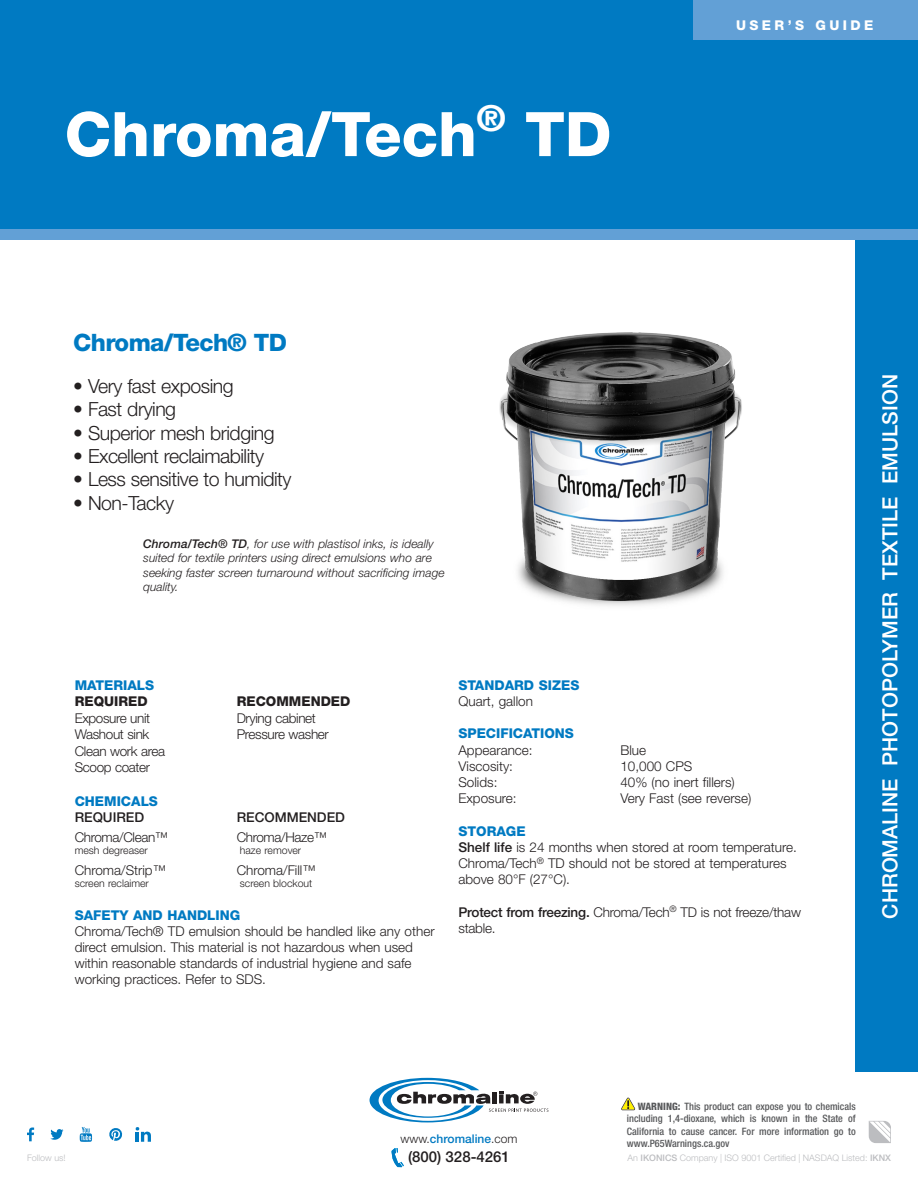
<style>
.page{position:relative;width:918px;height:1188px;background:#fff}
.page>*{position:absolute;margin:0;border:0;box-sizing:border-box;transform-origin:0 0}
.t1{font:800 61.5px "Helvetica Neue LT Std";color:#fff}
.t2{font:800 24px "Helvetica Neue LT Std";letter-spacing:-.025em;color:#007ac2}
.t3{font:500 21px "Helvetica Neue LT Std";color:#fff}
.t4{font:300 19.5px "Helvetica Neue LT Std";letter-spacing:-.025em;color:#231f20}
.t5{font:500 15px "Helvetica Neue LT Std";color:#231f20}
.t6{font:300 13.5px/16.2px "Helvetica Neue LT Std";color:#231f20}
.t7{font:300 13.5px "Helvetica Neue LT Std";letter-spacing:-.025em;color:#231f20}
.t8{font:800 13.5px "Helvetica Neue LT Std";color:#007ac2}
.t9{font:800 13.5px "Helvetica Neue LT Std";color:#231f20}
.t10{font:500 13.5px "Helvetica Neue LT Std";color:#231f20}
.t11{font:800 13.5px "Helvetica Neue LT Std";letter-spacing:.25em;color:#fff}
.t12{font:italic 300 12px/14.4px "Helvetica Neue LT Std";color:#231f20}
.t13{font:500 12px "Helvetica Neue LT Std";color:#007ac2}
.t14{font:300 10.5px "Helvetica Neue LT Std";color:#231f20}
.t15{font:500 condensed 10.2px/12.3px "Helvetica Neue LT Std";color:#57585a;text-align:justify}
.t16{font:300 9px "Helvetica Neue LT Std";color:#bcbdc0}
.s1{font-weight:500}
.s2{font-weight:300;color:#231f20}
.s3{font-weight:800}
</style>
<div class="page">
<div style="left:856px;top:3px;width:62px;height:1068px;background:#007ac2"></div>
<svg style="left:869px;top:1121px;width:22px;height:22px"></svg>
<svg style="left:370px;top:1078px;width:178px;height:44px"></svg>
<svg style="left:391px;top:1148px;width:13px;height:19px"></svg>
<svg style="left:27px;top:1127px;width:7px;height:14px"></svg>
<svg style="left:50px;top:1129px;width:13px;height:11px"></svg>
<svg style="left:80px;top:1127px;width:12px;height:15px"></svg>
<svg style="left:109px;top:1128px;width:14px;height:13px"></svg>
<svg style="left:135px;top:1127px;width:16px;height:15px"></svg>
<svg style="left:621px;top:1097px;width:14px;height:13px"></svg>
<div style="left:0;top:0;width:918px;height:236px;background:#007ac2"></div>
<div style="left:0;top:230px;width:918px;height:10px;background:#62a0d6"></div>
<div style="left:693px;top:0;width:225px;height:39px;background:#62a0d6"></div>
<img style="left:499px;top:332px;width:243px;height:274px">
<p class="t1" style="left:65px;top:98px;width:549px">Chroma/Tech<sup>®</sup> TD</p>
<p class="t11" style="left:736px;top:18px;width:139px">USER’S GUIDE</p>
<p class="t2" style="left:73px;top:329px;width:215px">Chroma/Tech® TD</p>
<p class="t4" style="left:73px;top:374px;width:162px">• Very fast exposing</p>
<p class="t4" style="left:73px;top:397px;width:104px">• Fast drying</p>
<p class="t4" style="left:73px;top:421px;width:203px">• Superior mesh bridging</p>
<p class="t4" style="left:73px;top:444px;width:192px">• Excellent reclaimability</p>
<p class="t4" style="left:73px;top:468px;width:220px">• Less sensitive to humidity</p>
<p class="t4" style="left:73px;top:491px;width:102px">• Non-Tacky</p>
<p class="t12" style="left:143px;top:536px;width:303px"><span class="s1">Chroma/Tech® TD</span>, for use with plastisol inks, is ideally suited for textile printers using direct emulsions who are seeking faster screen turnaround without sacrificing image quality.</p>
<p class="t8" style="left:75px;top:677px;width:81px">MATERIALS</p>
<p class="t9" style="left:75px;top:693px;width:74px">REQUIRED</p>
<p class="t9" style="left:237px;top:693px;width:115px">RECOMMENDED</p>
<p class="t7" style="left:75px;top:709px;width:77px">Exposure unit</p>
<p class="t7" style="left:237px;top:709px;width:81px">Drying cabinet</p>
<p class="t7" style="left:75px;top:726px;width:76px">Washout sink</p>
<p class="t7" style="left:237px;top:726px;width:94px">Pressure washer</p>
<p class="t7" style="left:75px;top:742px;width:92px">Clean work area</p>
<p class="t7" style="left:75px;top:759px;width:77px">Scoop coater</p>
<p class="t8" style="left:75px;top:793px;width:85px">CHEMICALS</p>
<p class="t10" style="left:75px;top:810px;width:71px">REQUIRED</p>
<p class="t10" style="left:237px;top:810px;width:110px">RECOMMENDED</p>
<p class="t7" style="left:75px;top:829px;width:95px">Chroma/Clean™</p>
<p class="t7" style="left:237px;top:829px;width:92px">Chroma/Haze™</p>
<p class="t14" style="left:75px;top:844px;width:75px">mesh degreaser</p>
<p class="t14" style="left:240px;top:844px;width:63px">haze remover</p>
<p class="t6" style="left:75px;top:862px;width:93px">Chroma/Strip™</p>
<p class="t6" style="left:237px;top:862px;width:81px">Chroma/Fill™</p>
<p class="t14" style="left:75px;top:877px;width:76px">screen reclaimer</p>
<p class="t14" style="left:240px;top:877px;width:74px">screen blockout</p>
<p class="t8" style="left:75px;top:907px;width:167px">SAFETY AND HANDLING</p>
<p class="t6" style="left:75px;top:923px;width:361px">Chroma/Tech® TD emulsion should be handled like any other direct emulsion. This material is not hazardous when used within reasonable standards of industrial hygiene and safe working practices. Refer to SDS.</p>
<p class="t8" style="left:458px;top:677px;width:122px">STANDARD SIZES</p>
<p class="t6" style="left:458px;top:693px;width:76px">Quart, gallon</p>
<p class="t8" style="left:458px;top:726px;width:117px">SPECIFICATIONS</p>
<p class="t6" style="left:458px;top:741px;width:76px">Appearance:</p>
<p class="t6" style="left:620px;top:741px;width:27px">Blue</p>
<p class="t6" style="left:458px;top:758px;width:56px">Viscosity:</p>
<p class="t6" style="left:620px;top:758px;width:73px">10,000 CPS</p>
<p class="t6" style="left:458px;top:774px;width:41px">Solids:</p>
<p class="t6" style="left:620px;top:774px;width:116px">40% (no inert fillers)</p>
<p class="t6" style="left:458px;top:790px;width:60px">Exposure:</p>
<p class="t6" style="left:620px;top:790px;width:132px">Very Fast (see reverse)</p>
<p class="t8" style="left:458px;top:823px;width:69px">STORAGE</p>
<p class="t6" style="left:458px;top:839px;width:340px"><span class="s1">Shelf life</span> is 24 months when stored at room temperature.<br>Chroma/Tech<sup>®</sup> TD should not be stored at temperatures above 80°F (27°C).</p>
<p class="t6" style="left:458px;top:903px;width:344px"><span class="s1">Protect from freezing.</span> Chroma/Tech<sup>®</sup> TD is not freeze/thaw stable.</p>
<p class="t3" style="left:877px;top:919px;width:546px;rotate:-90deg">CHROMALINE PHOTOPOLYMER TEXTILE EMULSION</p>
<p class="t13" style="left:401px;top:1132px;width:118px"><span class="s2">www.</span>chromaline<span class="s2">.com</span></p>
<p class="t15" style="left:627px;top:1100px;width:230px;text-indent:11px"><span class="s3">WARNING:</span> This product can expose you to chemicals including 1,4-dioxane, which is known in the State of California to cause cancer. For more information go to www.P65Warnings.ca.gov</p>
<p class="t16" style="left:27px;top:1153px;width:40px">Follow us!</p>
<p class="t5" style="left:408px;top:1148px;width:103px">(800) 328-4261</p>
<p class="t16" style="left:628px;top:1153px;width:265px">An <span class="s1">IKONICS</span> Company | ISO 9001 Certified | NASDAQ Listed: <span class="s1">IKNX</span></p>
</div>
